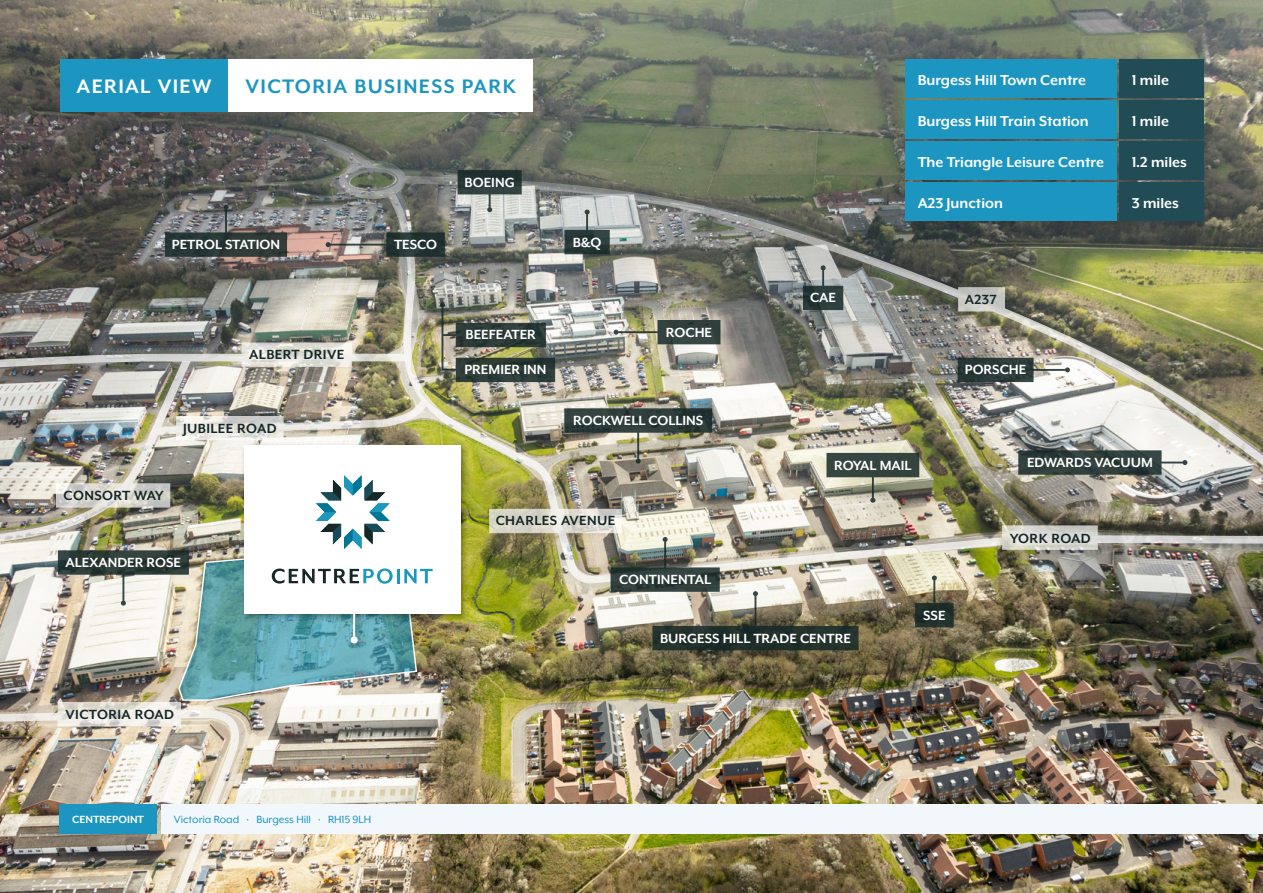
<style>
.page{position:relative;width:1263px;height:893px;background:#fff}
.page>*{position:absolute;margin:0;border:0;box-sizing:border-box;transform-origin:0 0}
.t1{font:700 22.5px "Mr Eaves XL Mod OT";letter-spacing:.06em;color:#1c96c0}
.t2{font:700 22.5px "Mr Eaves XL Mod OT";letter-spacing:.06em;color:#fff}
.t3{font:700 16.5px "Mr Eaves XL Mod OT";color:#fff}
.t4{font:700 15.3px "Mr Eaves XL Mod OT";color:#fff}
.t5{font:700 15.3px "Mr Eaves XL Mod OT";letter-spacing:.025em;color:#152827}
.t6{font:12px "Mr Eaves XL Mod OT";color:#1c96c0}
.t7{font:700 12px "Mr Eaves XL Mod OT";color:#fff}
</style>
<div class="page">
<img style="left:0;top:0;width:1263px;height:893px">
<img style="left:0;top:98px;width:1263px;height:485px">
<img style="left:0;top:702px;width:241px;height:191px">
<svg style="left:614px;top:320px;width:106px;height:24px;background:#677064"></svg>
<svg style="left:915px;top:575px;width:38px;height:52px;background:#707261"></svg>
<svg style="left:826px;top:453px;width:93px;height:50px;background:#6f766a"></svg>
<svg style="left:1018px;top:450px;width:169px;height:25px;background:#4b5855"></svg>
<img style="left:440px;top:302px;width:115px;height:80px">
<svg style="left:564px;top:210px;width:46px;height:44px;background:#6e7a79"></svg>
<svg style="left:957px;top:358px;width:113px;height:24px;background:#606a67"></svg>
<svg style="left:326px;top:232px;width:119px;height:25px;background:#636561"></svg>
<svg style="left:165px;top:205px;width:122px;height:52px;background:#595f5f"></svg>
<img style="left:564px;top:408px;width:148px;height:56px">
<svg style="left:803px;top:265px;width:40px;height:45px;background:#646f6e"></svg>
<svg style="left:458px;top:170px;width:64px;height:42px;background:#6d7875"></svg>
<img style="left:610px;top:537px;width:248px;height:113px">
<img style="left:238px;top:439px;width:234px;height:216px">
<div style="left:244px;top:445px;width:216px;height:168px;background:#fff"></div>
<img style="left:58px;top:475px;width:375px;height:226px">
<hr style="left:353px;top:604px;width:2px;height:36px;background:#fff">
<div style="left:351px;top:636px;width:7px;height:8px;background:#fff;border-radius:50%"></div>
<div style="left:60px;top:60px;width:168px;height:52px;background:#1c96c0"></div>
<div style="left:228px;top:60px;width:305px;height:52px;background:#fff"></div>
<div style="left:905px;top:100px;width:212px;height:39px;background:#1c96c0"></div>
<div style="left:1119px;top:100px;width:84px;height:39px;background:#214c56"></div>
<div style="left:905px;top:141px;width:212px;height:39px;background:#1c96c0"></div>
<div style="left:1119px;top:141px;width:84px;height:39px;background:#214c56"></div>
<div style="left:905px;top:60px;width:212px;height:38px;background:#1c96c0"></div>
<div style="left:1119px;top:60px;width:84px;height:38px;background:#214c56"></div>
<div style="left:905px;top:182px;width:212px;height:39px;background:#1c96c0"></div>
<div style="left:1119px;top:182px;width:84px;height:39px;background:#214c56"></div>
<div style="left:161px;top:804px;width:1102px;height:29px;background:#f2f7fb"></div>
<div style="left:60px;top:804px;width:97px;height:29px;background:#1c96c0"></div>
<h1 class="t2" style="left:77px;top:75px;width:136px">AERIAL VIEW</h1>
<h1 class="t1" style="left:245px;top:75px;width:272px">VICTORIA BUSINESS PARK</h1>
<p class="t4" style="left:172px;top:237px;width:110px">PETROL STATION</p>
<p class="t4" style="left:394px;top:237px;width:45px">TESCO</p>
<p class="t4" style="left:465px;top:174px;width:52px">BOEING</p>
<p class="t4" style="left:573px;top:234px;width:30px">B&amp;Q</p>
<p class="t5" style="left:249px;top:347px;width:97px">ALBERT DRIVE</p>
<p class="t5" style="left:183px;top:421px;width:95px">JUBILEE ROAD</p>
<p class="t5" style="left:64px;top:488px;width:102px">CONSORT WAY</p>
<p class="t4" style="left:66px;top:555px;width:117px">ALEXANDER ROSE</p>
<p class="t4" style="left:466px;top:327px;width:72px">BEEFEATER</p>
<p class="t4" style="left:464px;top:362px;width:83px">PREMIER INN</p>
<p class="t4" style="left:666px;top:324px;width:48px">ROCHE</p>
<p class="t4" style="left:573px;top:413px;width:131px">ROCKWELL COLLINS</p>
<p class="t5" style="left:496px;top:513px;width:121px">CHARLES AVENUE</p>
<p class="t4" style="left:619px;top:572px;width:93px">CONTINENTAL</p>
<p class="t3" style="left:918px;top:72px;width:170px">Burgess Hill Town Centre</p>
<p class="t3" style="left:1132px;top:72px;width:39px">1 mile</p>
<p class="t3" style="left:918px;top:113px;width:173px">Burgess Hill Train Station</p>
<p class="t3" style="left:1132px;top:113px;width:39px">1 mile</p>
<p class="t3" style="left:918px;top:154px;width:188px">The Triangle Leisure Centre</p>
<p class="t3" style="left:1132px;top:154px;width:57px">1.2 miles</p>
<p class="t4" style="left:810px;top:290px;width:28px">CAE</p>
<p class="t3" style="left:918px;top:195px;width:87px">A23 Junction</p>
<p class="t3" style="left:1132px;top:195px;width:49px">3 miles</p>
<p class="t5" style="left:965px;top:291px;width:33px">A237</p>
<p class="t4" style="left:965px;top:362px;width:63px">PORSCHE</p>
<p class="t4" style="left:834px;top:457px;width:79px">ROYAL MAIL</p>
<p class="t4" style="left:923px;top:607px;width:24px">SSE</p>
<p class="t4" style="left:1027px;top:455px;width:127px">EDWARDS VACUUM</p>
<p class="t5" style="left:1010px;top:531px;width:82px">YORK ROAD</p>
<p class="t5" style="left:66px;top:706px;width:110px">VICTORIA ROAD</p>
<p class="t7" style="left:72px;top:813px;width:73px">CENTREPOINT</p>
<p class="t6" style="left:174px;top:813px;width:199px">Victoria Road · Burgess Hill · RH15 9LH</p>
<p class="t4" style="left:660px;top:630px;width:192px">BURGESS HILL TRADE CENTRE</p>
</div>
